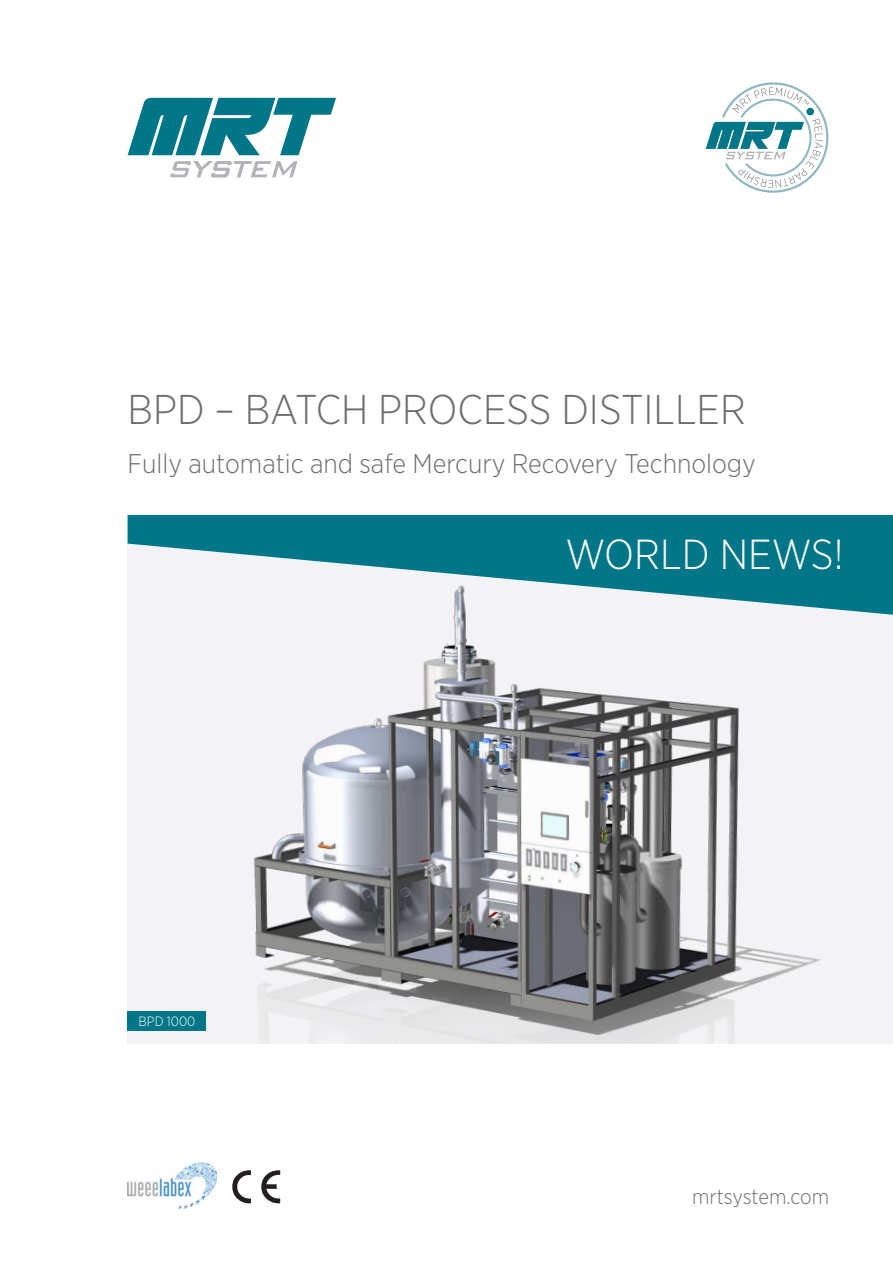
<style>
.page{position:relative;width:893px;height:1263px;background:#fff}
.page>*{position:absolute;margin:0;border:0;box-sizing:border-box;transform-origin:0 0}
.t1{font:300 42px "Gotham Narrow";color:#fff}
.t2{font:300 41.55px "Gotham Narrow";color:#6c6d70}
.t3{font:300 27px "Gotham Narrow";color:#6c6d70}
.t4{font:300 21px "Gotham Narrow";letter-spacing:-.005em;color:#6c6d70}
.t5{font:300 13.5px "Gotham Narrow";color:#fff}
</style>
<div class="page">
<div style="left:128px;top:536px;width:765px;height:508px;background:#f3f3f5"></div>
<img style="left:253px;top:615px;width:568px;height:429px">
<svg style="left:128px;top:515px;width:765px;height:100px;fill:#007688"></svg>
<div style="left:128px;top:1011px;width:78px;height:20px;background:#007688"></div>
<svg style="left:170px;top:161px;width:127px;height:16px"></svg>
<svg style="left:128px;top:98px;width:208px;height:57px"></svg>
<svg style="left:232px;top:1170px;width:19px;height:34px"></svg>
<svg style="left:261px;top:1170px;width:19px;height:34px"></svg>
<img style="left:128px;top:1163px;width:88px;height:46px">
<svg style="left:706px;top:82px;width:122px;height:111px"></svg>
<h2 class="t2" style="left:128px;top:384px;width:620px">BPD – BATCH PROCESS DISTILLER</h2>
<p class="t3" style="left:128px;top:447px;width:630px">Fully automatic and safe Mercury Recovery Technology</p>
<p class="t5" style="left:139px;top:1013px;width:58px">BPD 1000</p>
<h1 class="t1" style="left:565px;top:529px;width:280px">WORLD NEWS!</h1>
<p class="t4" style="left:692px;top:1183px;width:139px">mrtsystem.com</p>
</div>
